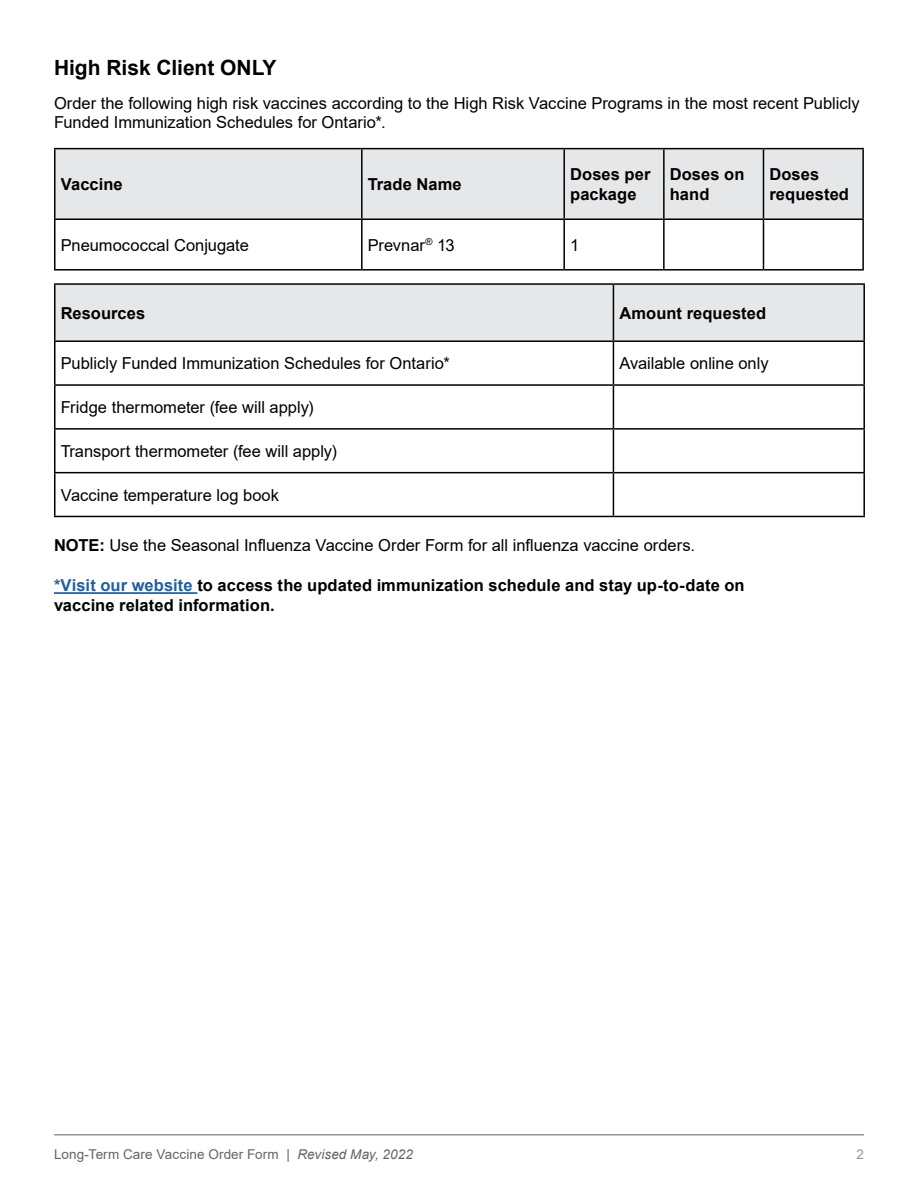
<style>
.page{position:relative;width:918px;height:1188px;background:#fff}
.page>*{position:absolute;margin:0;border:0;box-sizing:border-box;transform-origin:0 0}
.t1{font:700 21px "Arial";color:#000}
.body{font:16.5px "Arial";color:#000}
.body_bold{font:700 16.5px/19.8px "Arial";letter-spacing:.005em;color:#000}
.body_bold-2{font:16.5px/19.8px "Arial";color:#000}
.t2{font:13.5px "Arial";letter-spacing:.005em;color:#636466}
.t3{font:13.5px "Arial";color:#939598}
.s1{font-weight:700}
.s2{color:#215e9e}
.s3{font-style:italic}
</style>
<div class="page">
<hr style="left:54px;top:1134px;width:810px;height:2px;background:#939598">
<hr style="left:54px;top:592px;width:143px;height:2px;background:#215e9e">
<div style="left:56px;top:149px;width:806px;height:69px;background:#e6e7e8"></div>
<hr style="left:54px;top:148px;width:308px;height:1px;background:#000">
<hr style="left:54px;top:149px;width:2px;height:69px;background:#000">
<hr style="left:362px;top:148px;width:202px;height:1px;background:#000">
<hr style="left:361px;top:149px;width:2px;height:69px;background:#000">
<hr style="left:564px;top:148px;width:100px;height:1px;background:#000">
<hr style="left:563px;top:149px;width:2px;height:69px;background:#000">
<hr style="left:664px;top:148px;width:99px;height:1px;background:#000">
<hr style="left:663px;top:149px;width:2px;height:69px;background:#000">
<hr style="left:763px;top:148px;width:101px;height:1px;background:#000">
<hr style="left:763px;top:149px;width:1px;height:69px;background:#000">
<hr style="left:862px;top:149px;width:2px;height:69px;background:#000">
<hr style="left:54px;top:218px;width:308px;height:2px;background:#000">
<hr style="left:362px;top:218px;width:202px;height:2px;background:#000">
<hr style="left:564px;top:218px;width:100px;height:2px;background:#000">
<hr style="left:664px;top:218px;width:99px;height:2px;background:#000">
<hr style="left:763px;top:218px;width:101px;height:2px;background:#000">
<hr style="left:54px;top:220px;width:2px;height:49px;background:#000">
<hr style="left:361px;top:220px;width:2px;height:49px;background:#000">
<hr style="left:563px;top:220px;width:2px;height:49px;background:#000">
<hr style="left:663px;top:220px;width:2px;height:49px;background:#000">
<hr style="left:763px;top:220px;width:1px;height:49px;background:#000">
<hr style="left:862px;top:220px;width:2px;height:49px;background:#000">
<hr style="left:54px;top:269px;width:308px;height:2px;background:#000">
<hr style="left:362px;top:269px;width:202px;height:2px;background:#000">
<hr style="left:564px;top:269px;width:100px;height:2px;background:#000">
<hr style="left:664px;top:269px;width:99px;height:2px;background:#000">
<hr style="left:763px;top:269px;width:101px;height:2px;background:#000">
<div style="left:56px;top:285px;width:807px;height:55px;background:#e6e7e8"></div>
<svg style="left:56px;top:342px;width:807px;height:174px"></svg>
<hr style="left:54px;top:283px;width:559px;height:2px;background:#000">
<hr style="left:54px;top:285px;width:2px;height:55px;background:#000">
<hr style="left:54px;top:340px;width:559px;height:2px;background:#000">
<hr style="left:54px;top:430px;width:2px;height:42px;background:#000">
<hr style="left:613px;top:283px;width:252px;height:2px;background:#000">
<hr style="left:613px;top:285px;width:1px;height:55px;background:#000">
<hr style="left:863px;top:285px;width:2px;height:55px;background:#000">
<hr style="left:613px;top:340px;width:252px;height:2px;background:#000">
<hr style="left:54px;top:428px;width:559px;height:2px;background:#000">
<hr style="left:613px;top:428px;width:252px;height:2px;background:#000">
<hr style="left:613px;top:430px;width:1px;height:42px;background:#000">
<hr style="left:863px;top:430px;width:2px;height:42px;background:#000">
<hr style="left:54px;top:472px;width:559px;height:1px;background:#000">
<hr style="left:613px;top:472px;width:252px;height:1px;background:#000">
<hr style="left:54px;top:516px;width:559px;height:1px;background:#000">
<hr style="left:613px;top:516px;width:252px;height:1px;background:#000">
<hr style="left:54px;top:342px;width:2px;height:42px;background:#000">
<hr style="left:613px;top:342px;width:1px;height:42px;background:#000">
<hr style="left:863px;top:342px;width:2px;height:42px;background:#000">
<hr style="left:54px;top:386px;width:2px;height:42px;background:#000">
<hr style="left:54px;top:473px;width:2px;height:43px;background:#000">
<hr style="left:54px;top:384px;width:559px;height:2px;background:#000">
<hr style="left:613px;top:384px;width:252px;height:2px;background:#000">
<hr style="left:613px;top:386px;width:1px;height:42px;background:#000">
<hr style="left:613px;top:473px;width:1px;height:43px;background:#000">
<hr style="left:863px;top:386px;width:2px;height:42px;background:#000">
<hr style="left:863px;top:473px;width:2px;height:43px;background:#000">
<h3 class="t1" style="left:54px;top:53px;width:224px">High Risk Client ONLY</h3>
<p class="body_bold-2" style="left:54px;top:93px;width:807px">Order the following high risk vaccines according to the High Risk Vaccine Programs in the most recent Publicly<br>Funded Immunization Schedules for Ontario*.</p>
<p class="body_bold" style="left:61px;top:174px;width:64px">Vaccine</p>
<p class="body_bold" style="left:368px;top:174px;width:96px">Trade Name</p>
<p class="body_bold" style="left:570px;top:165px;width:82px">Doses per package</p>
<p class="body_bold" style="left:670px;top:165px;width:76px">Doses on hand</p>
<p class="body_bold" style="left:769px;top:165px;width:81px">Doses requested</p>
<p class="body" style="left:61px;top:233px;width:190px">Pneumococcal Conjugate</p>
<p class="body" style="left:368px;top:233px;width:89px">Prevnar<sup>®</sup> 13</p>
<p class="body" style="left:570px;top:233px;width:11px">1</p>
<p class="body_bold" style="left:61px;top:303px;width:86px">Resources</p>
<p class="body_bold" style="left:619px;top:303px;width:148px">Amount requested</p>
<p class="body" style="left:61px;top:352px;width:391px">Publicly Funded Immunization Schedules for Ontario*</p>
<p class="body" style="left:619px;top:352px;width:151px">Available online only</p>
<p class="body" style="left:61px;top:396px;width:255px">Fridge thermometer (fee will apply)</p>
<p class="body" style="left:61px;top:440px;width:278px">Transport thermometer (fee will apply)</p>
<p class="body" style="left:61px;top:483px;width:220px">Vaccine temperature log book</p>
<p class="body" style="left:54px;top:534px;width:643px"><span class="s1">NOTE:</span> Use the Seasonal Influenza Vaccine Order Form for all influenza vaccine orders.</p>
<p class="body_bold" style="left:54px;top:576px;width:692px"><span class="s2">*Visit our website</span> to access the updated immunization schedule and stay up-to-date on vaccine related information.</p>
<p class="t2" style="left:54px;top:1145px;width:360px">Long-Term Care Vaccine Order Form | <span class="s3">Revised May, 2022</span></p>
<p class="t3" style="left:856px;top:1145px;width:9px">2</p>
</div>
